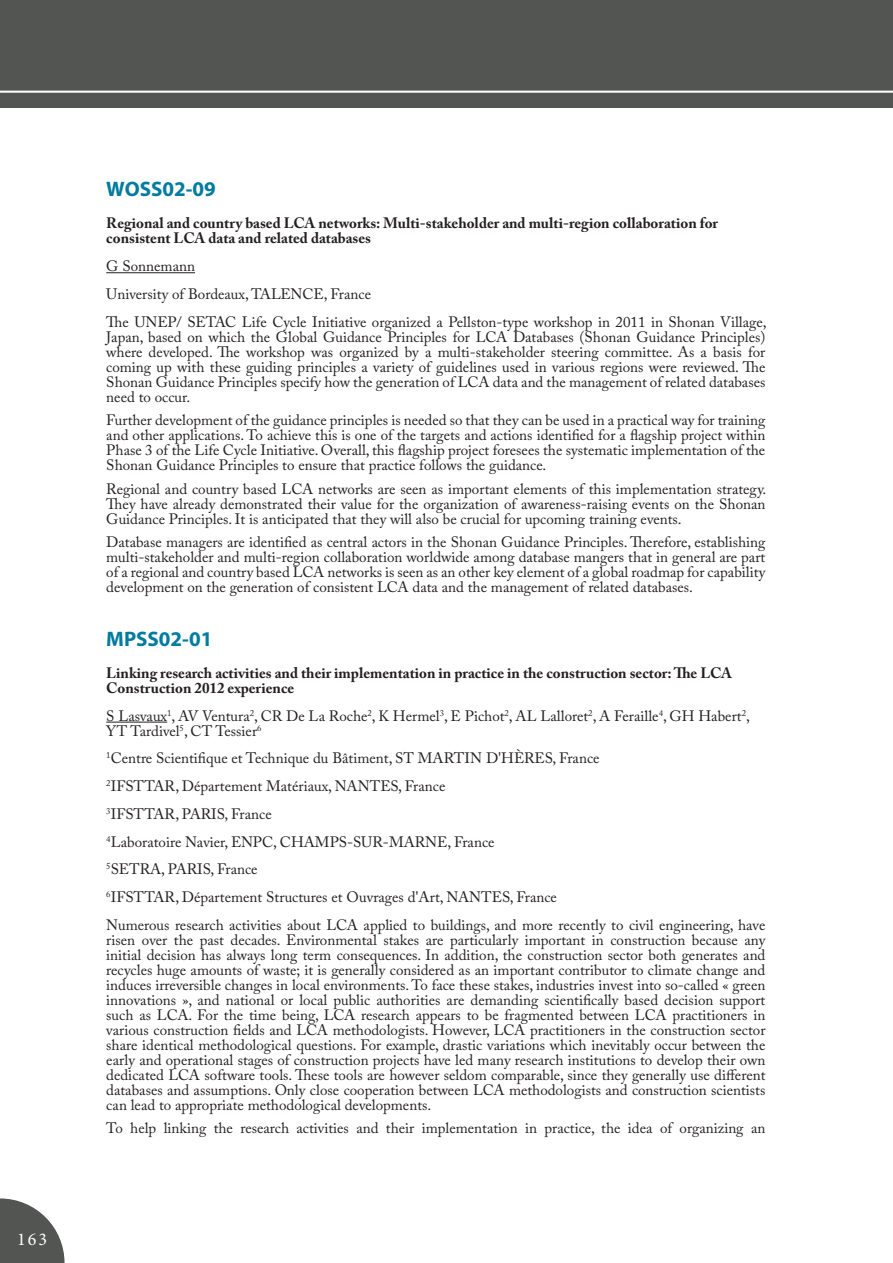
<style>
.page{position:relative;width:893px;height:1263px;background:#fff}
.page>*{position:absolute;margin:0;border:0;box-sizing:border-box;transform-origin:0 0}
.t1{font:700 21px "Myriad Pro";color:#007ba1}
.t2{font:18px "Minion Pro";color:#fff}
.t3{font:15px/15px "Adobe Caslon Pro";color:#231f20;text-align:justify}
.t4{font:700 15px/15px "Adobe Caslon Pro";color:#231f20}
</style>
<div class="page">
<svg style="left:0;top:1198px;width:65px;height:65px"></svg>
<div style="left:0;top:0;width:893px;height:107px;background:#525552"></div>
<hr style="left:0;top:91px;width:893px;height:2px;background:#fff">
<hr style="left:106px;top:272px;width:89px;height:1px;background:#231f20">
<hr style="left:106px;top:722px;width:61px;height:1px;background:#231f20">
<p class="t2" style="left:17px;top:1228px;width:31px">163</p>
<h1 class="t1" style="left:106px;top:176px;width:111px">WOSS02-09</h1>
<p class="t4" style="left:106px;top:216px;width:613px">Regional and country based LCA networks: Multi-stakeholder and multi-region collaboration for consistent LCA data and related databases</p>
<p class="t3" style="left:106px;top:252px;width:662px;line-height:27.8px;text-align:left">G Sonnemann<br>University of Bordeaux, TALENCE, France<br>The UNEP/ SETAC Life Cycle Initiative organized a Pellston-type workshop in 2011 in Shonan Village,</p>
<p class="t3" style="left:106px;top:329px;width:661px">Japan, based on which the Global Guidance Principles for LCA Databases (Shonan Guidance Principles) where developed. The workshop was organized by a multi-stakeholder steering committee. As a basis for coming up with these guiding principles a variety of guidelines used in various regions were reviewed. The Shonan Guidance Principles specify how the generation of LCA data and the management of related databases need to occur.</p>
<p class="t3" style="left:106px;top:413px;width:661px">Further development of the guidance principles is needed so that they can be used in a practical way for training and other applications. To achieve this is one of the targets and actions identified for a flagship project within Phase 3 of the Life Cycle Initiative. Overall, this flagship project foresees the systematic implementation of the Shonan Guidance Principles to ensure that practice follows the guidance.</p>
<p class="t3" style="left:106px;top:481px;width:662px">Regional and country based LCA networks are seen as important elements of this implementation strategy.<br>They have already demonstrated their value for the organization of awareness-raising events on the Shonan Guidance Principles. It is anticipated that they will also be crucial for upcoming training events.</p>
<p class="t3" style="left:106px;top:535px;width:661px">Database managers are identified as central actors in the Shonan Guidance Principles. Therefore, establishing multi-stakeholder and multi-region collaboration worldwide among database mangers that in general are part of a regional and country based LCA networks is seen as an other key element of a global roadmap for capability development on the generation of consistent LCA data and the management of related databases.</p>
<h1 class="t1" style="left:106px;top:625px;width:108px">MPSS02-01</h1>
<p class="t4" style="left:106px;top:665px;width:627px">Linking research activities and their implementation in practice in the construction sector: The LCA<br>Construction 2012 experience</p>
<p class="t3" style="left:106px;top:708px;width:645px">S Lasvaux<sup>1</sup>, AV Ventura<sup>2</sup>, CR De La Roche<sup>2</sup>, K Hermel<sup>3</sup>, E Pichot<sup>2</sup>, AL Lalloret<sup>2</sup>, A Feraille<sup>4</sup>, GH Habert<sup>2</sup>,<br>YT Tardivel<sup>5</sup>, CT Tessier<sup>6</sup></p>
<p class="t3" style="left:106px;top:744px;width:661px;line-height:27.8px;text-align:left"><sup>1</sup>Centre Scientifique et Technique du Bâtiment, ST MARTIN D'HÈRES, France<br><sup>2</sup>IFSTTAR, Département Matériaux, NANTES, France<br><sup>3</sup>IFSTTAR, PARIS, France<br><sup>4</sup>Laboratoire Navier, ENPC, CHAMPS-SUR-MARNE, France<br><sup>5</sup>SETRA, PARIS, France<br><sup>6</sup>IFSTTAR, Département Structures et Ouvrages d'Art, NANTES, France<br>Numerous research activities about LCA applied to buildings, and more recently to civil engineering, have</p>
<p class="t3" style="left:106px;top:932px;width:661px">risen over the past decades. Environmental stakes are particularly important in construction because any initial decision has always long term consequences. In addition, the construction sector both generates and recycles huge amounts of waste; it is generally considered as an important contributor to climate change and induces irreversible changes in local environments. To face these stakes, industries invest into so-called « green innovations », and national or local public authorities are demanding scientifically based decision support such as LCA. For the time being, LCA research appears to be fragmented between LCA practitioners in various construction fields and LCA methodologists. However, LCA practitioners in the construction sector share identical methodological questions. For example, drastic variations which inevitably occur between the early and operational stages of construction projects have led many research institutions to develop their own dedicated LCA software tools. These tools are however seldom comparable, since they generally use different databases and assumptions. Only close cooperation between LCA methodologists and construction scientists can lead to appropriate methodological developments.</p>
<p class="t3" style="left:106px;top:1121px;width:661px">To help linking the research activities and their implementation in practice, the idea of organizing an</p>
</div>
